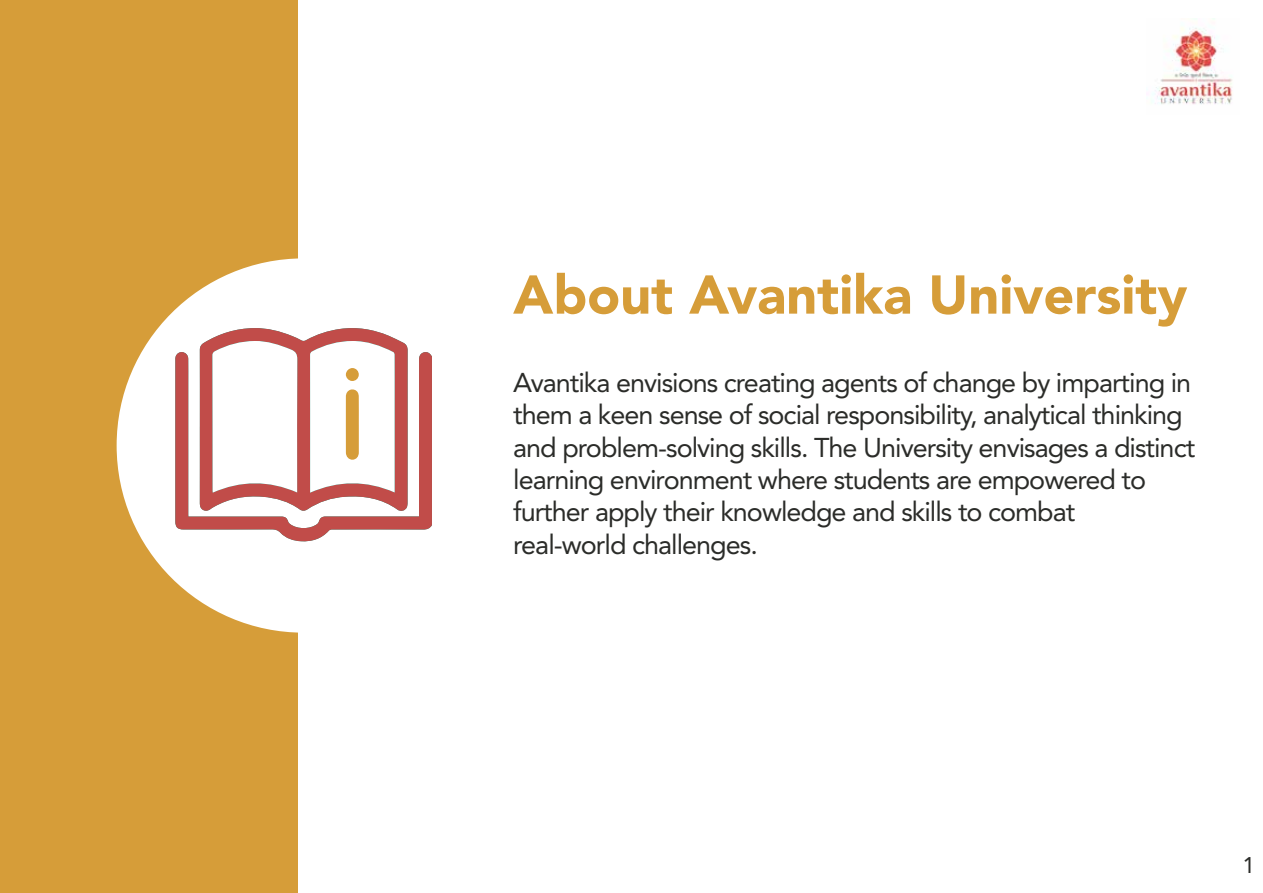
<style>
.page{position:relative;width:1263px;height:893px;background:#fff}
.page>*{position:absolute;margin:0;border:0;box-sizing:border-box;transform-origin:0 0}
.t1{font:900 54px "Avenir LT Std";color:#d69d39}
.t2{font:27px/32.4px "Avenir LT Std";letter-spacing:-.035em;color:#2b2c29}
.t3{font:22.5px "Avenir LT Std";color:#2b2c29}
</style>
<div class="page">
<div style="left:0;top:0;width:297px;height:892px;background:#d69d39"></div>
<div style="left:117px;top:258px;width:374px;height:374px;background:#fff;border-radius:50%"></div>
<svg style="left:175px;top:351px;width:257px;height:190px"></svg>
<svg style="left:200px;top:328px;width:208px;height:184px"></svg>
<div style="left:346px;top:368px;width:13px;height:13px;background:#d69d39;border-radius:50%"></div>
<img style="left:1151px;top:18px;width:81px;height:87px">
<h1 class="t1" style="left:513px;top:262px;width:676px">About Avantika University</h1>
<p class="t2" style="left:513px;top:366px;width:683px">Avantika envisions creating agents of change by imparting in them a keen sense of social responsibility, analytical thinking and problem-solving skills. The University envisages a distinct learning environment where students are empowered to further apply their knowledge and skills to combat real-world challenges.</p>
<p class="t3" style="left:1242px;top:851px;width:14px">1</p>
</div>
